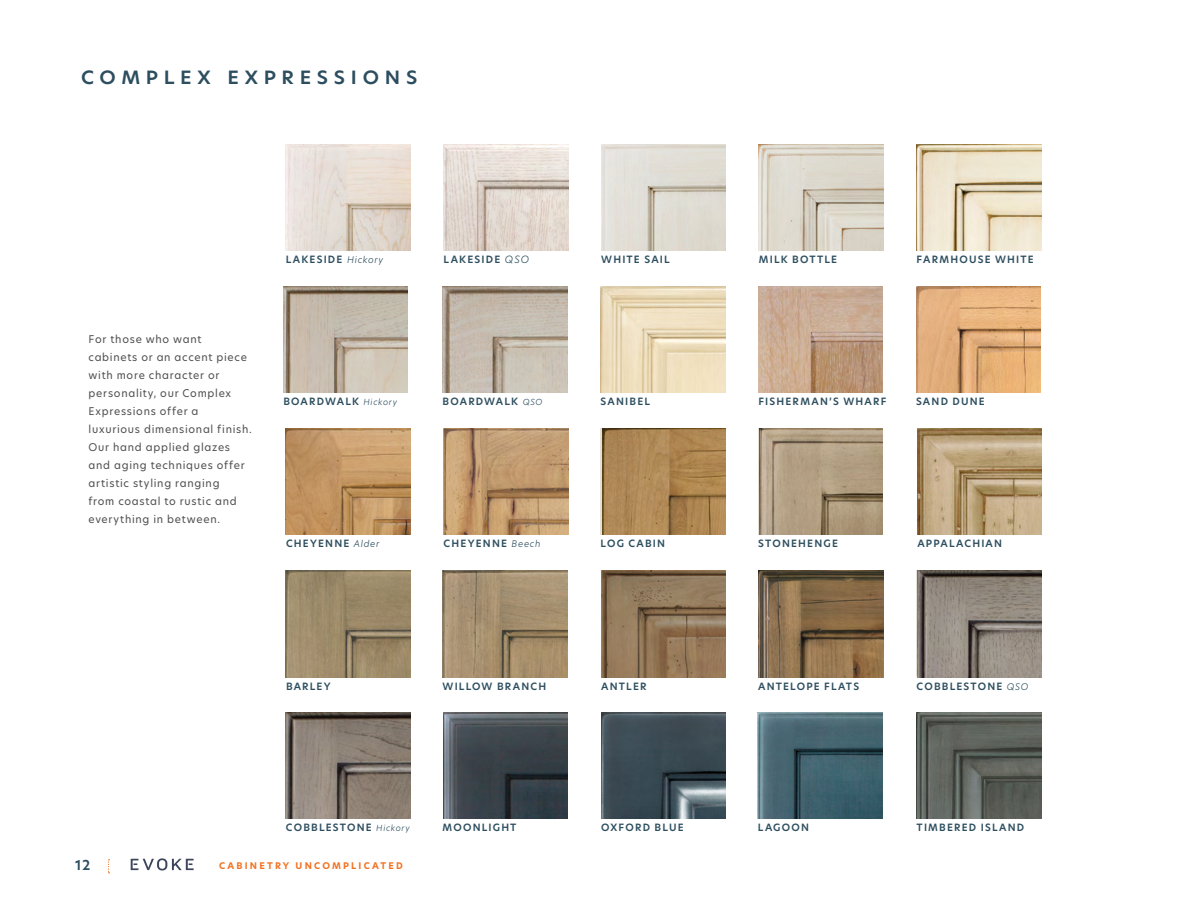
<style>
.page{position:relative;width:1188px;height:918px;background:#fff}
.page>*{position:absolute;margin:0;border:0;box-sizing:border-box;transform-origin:0 0}
.t1{font:600 18px "New Hero";letter-spacing:.295em;color:#2d4e5f;scale:1.07 1}
.t2{font:600 13.5px "New Hero";color:#2d4e5f}
.t3{font:10.5px/18px "New Hero";letter-spacing:.07em;color:#4f4f51}
.t4{font:600 9.9px "New Hero";letter-spacing:.12em;color:#2d4e5f}
.t5{font:700 9px "New Hero";letter-spacing:.245em;color:#f37221}
.s1{font-weight:300;font-style:italic;font-size:9px}
.s2{font-weight:300;font-style:italic}
.s3{font-weight:300;font-style:italic;font-size:8.25px}
</style>
<div class="page">
<svg style="left:108px;top:859px;width:1px;height:14px"></svg>
<svg style="left:131px;top:858px;width:63px;height:13px"></svg>
<img style="left:444px;top:144px;width:124px;height:106px">
<img style="left:601px;top:144px;width:125px;height:106px">
<img style="left:759px;top:144px;width:124px;height:106px">
<img style="left:917px;top:144px;width:124px;height:106px">
<img style="left:758px;top:286px;width:125px;height:107px">
<img style="left:916px;top:286px;width:125px;height:107px">
<img style="left:286px;top:429px;width:124px;height:106px">
<img style="left:759px;top:429px;width:124px;height:106px">
<img style="left:918px;top:429px;width:124px;height:106px">
<img style="left:443px;top:571px;width:124px;height:106px">
<img style="left:759px;top:571px;width:124px;height:106px">
<img style="left:758px;top:713px;width:124px;height:106px">
<img style="left:601px;top:713px;width:125px;height:106px">
<img style="left:602px;top:429px;width:123px;height:106px">
<img style="left:286px;top:571px;width:124px;height:106px">
<img style="left:286px;top:144px;width:124px;height:106px">
<img style="left:601px;top:286px;width:124px;height:107px">
<img style="left:444px;top:429px;width:124px;height:106px">
<img style="left:601px;top:571px;width:125px;height:106px">
<img style="left:918px;top:571px;width:123px;height:106px">
<svg style="left:286px;top:713px;width:124px;height:106px;background:#82776d"></svg>
<img style="left:283px;top:286px;width:125px;height:107px">
<img style="left:443px;top:286px;width:124px;height:107px">
<img style="left:443px;top:713px;width:125px;height:106px">
<img style="left:917px;top:713px;width:124px;height:106px">
<h1 class="t1" style="left:81px;top:65px;width:316px">COMPLEX EXPRESSIONS</h1>
<p class="t4" style="left:286px;top:252px;width:99px">LAKESIDE <span class="s1">Hickory</span></p>
<p class="t4" style="left:444px;top:252px;width:87px">LAKESIDE <span class="s2">QSO</span></p>
<p class="t4" style="left:601px;top:252px;width:70px">WHITE SAIL</p>
<p class="t4" style="left:759px;top:252px;width:80px">MILK BOTTLE</p>
<p class="t4" style="left:917px;top:252px;width:119px">FARMHOUSE WHITE</p>
<p class="t3" style="left:89px;top:330px;width:165px">For those who want cabinets or an accent piece with more character or personality, our Complex<br>Expressions offer a luxurious dimensional finish.<br>Our hand applied glazes and aging techniques offer artistic styling ranging<br>from coastal to rustic and everything in between.</p>
<p class="t4" style="left:283px;top:395px;width:115px">BOARDWALK <span class="s3">Hickory</span></p>
<p class="t4" style="left:443px;top:395px;width:101px">BOARDWALK <span class="s3">QSO</span></p>
<p class="t4" style="left:601px;top:395px;width:51px">SANIBEL</p>
<p class="t4" style="left:758px;top:395px;width:130px">FISHERMAN’S WHARF</p>
<p class="t4" style="left:916px;top:395px;width:70px">SAND DUNE</p>
<p class="t4" style="left:286px;top:537px;width:95px">CHEYENNE <span class="s1">Alder</span></p>
<p class="t4" style="left:601px;top:537px;width:66px">LOG CABIN</p>
<p class="t4" style="left:758px;top:537px;width:81px">STONEHENGE</p>
<p class="t4" style="left:917px;top:537px;width:86px">APPALACHIAN</p>
<p class="t4" style="left:444px;top:537px;width:98px">CHEYENNE <span class="s1">Beech</span></p>
<p class="t4" style="left:286px;top:679px;width:46px">BARLEY</p>
<p class="t4" style="left:443px;top:679px;width:105px">WILLOW BRANCH</p>
<p class="t4" style="left:758px;top:679px;width:103px">ANTELOPE FLATS</p>
<p class="t4" style="left:601px;top:679px;width:47px">ANTLER</p>
<p class="t4" style="left:917px;top:679px;width:113px">COBBLESTONE <span class="s1">QSO</span></p>
<p class="t4" style="left:286px;top:821px;width:125px">COBBLESTONE <span class="s3">Hickory</span></p>
<p class="t4" style="left:443px;top:821px;width:75px">MOONLIGHT</p>
<p class="t4" style="left:917px;top:821px;width:109px">TIMBERED ISLAND</p>
<p class="t4" style="left:601px;top:821px;width:84px">OXFORD BLUE</p>
<p class="t4" style="left:758px;top:821px;width:53px">LAGOON</p>
<h2 class="t2" style="left:75px;top:856px;width:17px">12</h2>
<p class="t5" style="left:219px;top:859px;width:185px">CABINETRY UNCOMPLICATED</p>
</div>
